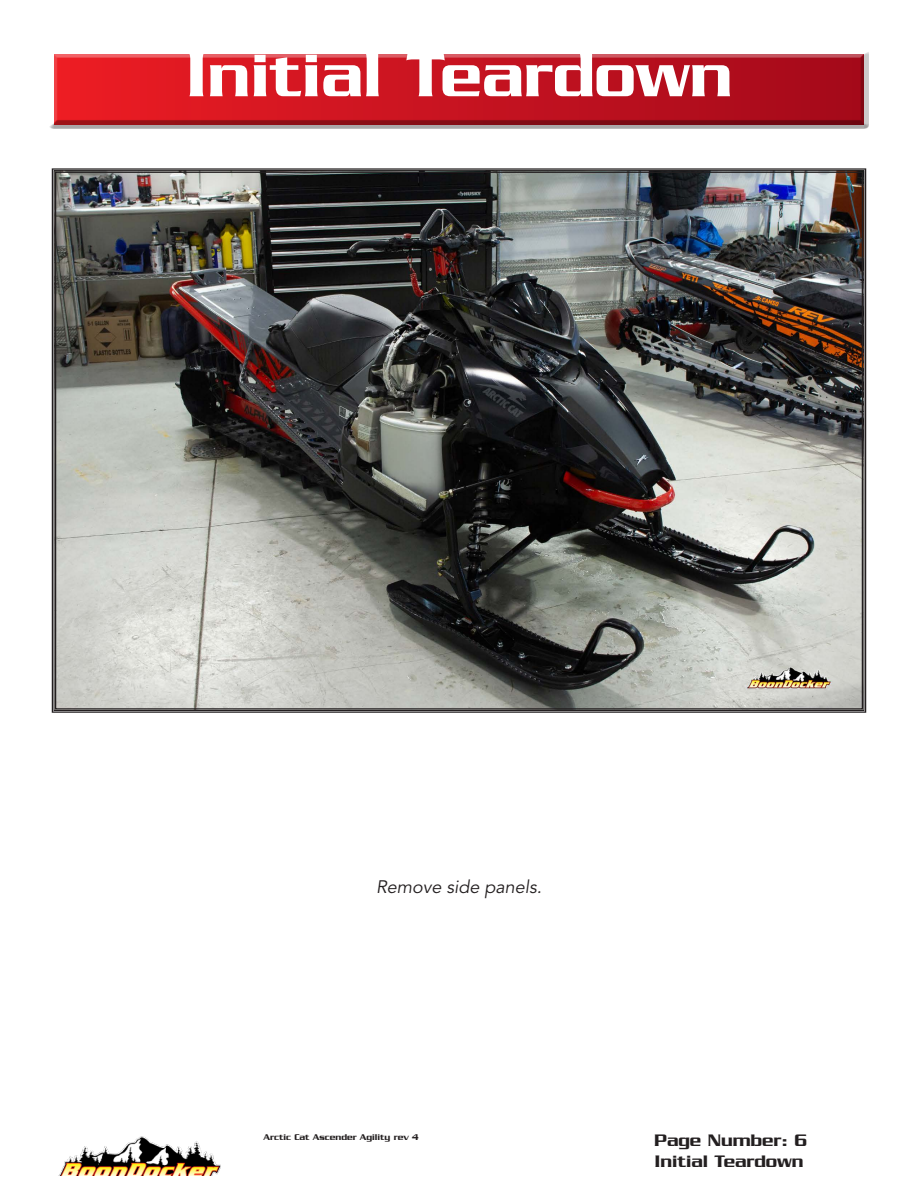
<style>
.page{position:relative;width:918px;height:1188px;background:#fff}
.page>*{position:absolute;margin:0;border:0;box-sizing:border-box;transform-origin:0 0}
.t1{font:500 66px "Serpentine";color:#fff}
.t2{font:500 18px/21.6px "Serpentine";color:#231f20}
.t3{font:italic 18px "Avenir LT Std";color:#231f20}
.t4{font:500 9px "Serpentine";color:#231f20}
</style>
<div class="page">
<img style="left:59px;top:1136px;width:161px;height:39px">
<img style="left:51px;top:168px;width:816px;height:545px">
<div style="left:49px;top:51px;width:820px;height:78px;background:#231f20;opacity:.75"></div>
<h1 class="t1" style="left:186px;top:38px;width:548px">Initial Teardown</h1>
<p class="t3" style="left:376px;top:876px;width:167px">Remove side panels.</p>
<p class="t4" style="left:264px;top:1132px;width:156px">Arctic Cat Ascender Agility rev 4</p>
<h2 class="t2" style="left:654px;top:1129px;width:154px">Page Number: 6<br>Initial Teardown</h2>
</div>
